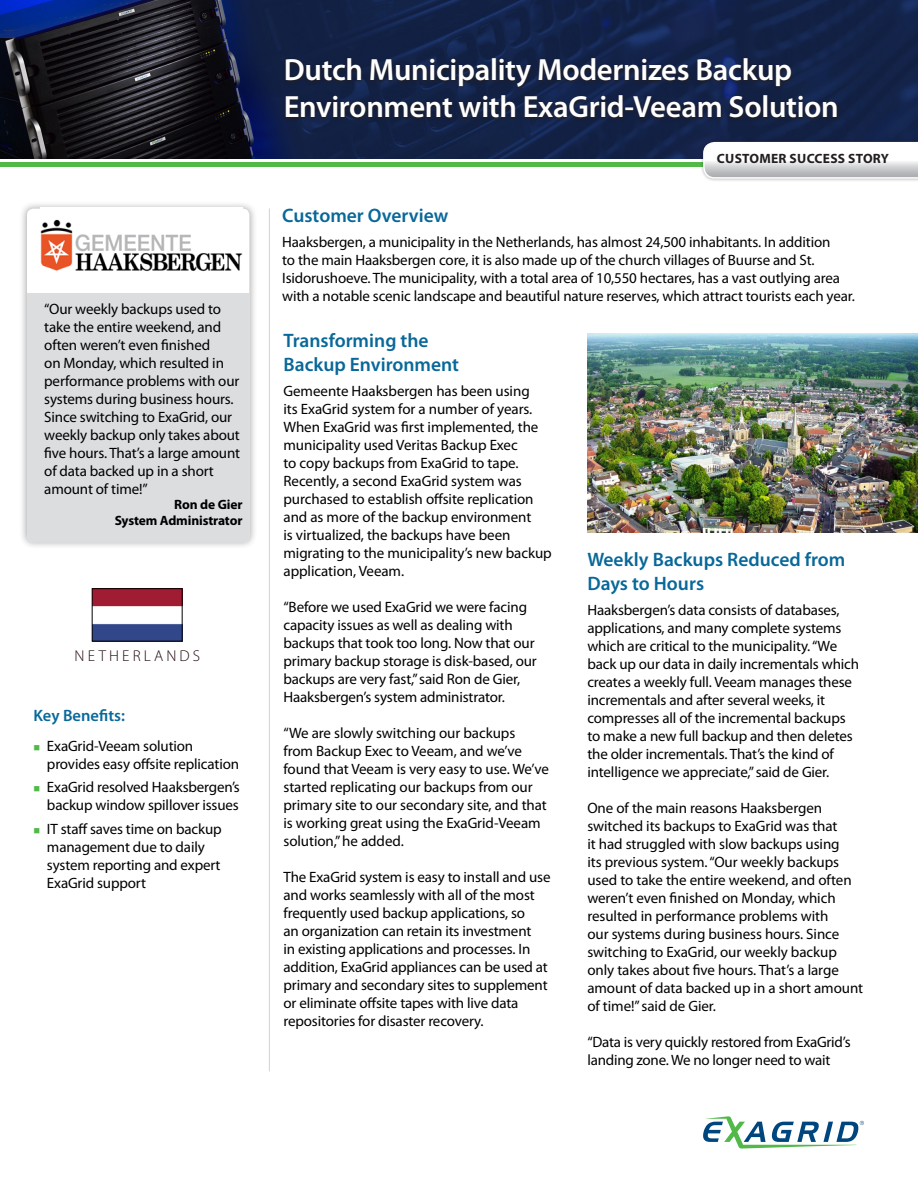
<style>
.page{position:relative;width:918px;height:1188px;background:#fff}
.page>*{position:absolute;margin:0;border:0;box-sizing:border-box;transform-origin:0 0}
.Headline{font:600 30.75px/36.9px "Myriad Pro";letter-spacing:-.01em;color:#fff}
.Blue_Paragraph_heade{font:600 19.5px/24px "Myriad Pro";color:#086899}
.Key_Benefits_headlin{font:600 16.5px "Myriad Pro";color:#086899}
.Key_Benefits_headlin-2{font:300 15.75px "Myriad Pro";letter-spacing:.2em;color:#1f0a0e}
.Blue_Paragraph_heade-2{font:15px/18px "Myriad Pro";letter-spacing:-.01em;color:#000}
.Body_Copy{font:15px/18px "Myriad Pro";letter-spacing:-.01em;color:#000}
.Customer_Quote{font:15px/18px "Myriad Pro";letter-spacing:-.01em;color:#000}
.Customer_Quote-2{font:700 13.5px "Myriad Pro";letter-spacing:-.01em;color:#000}
.t1{font:700 13.5px "Myriad Pro";letter-spacing:.02em;color:#231f20}
</style>
<div class="page">
<svg style="left:703px;top:1116px;width:161px;height:33px"></svg>
<div style="left:0;top:162px;width:918px;height:5px;background:#51b948"></div>
<img style="left:0;top:0;width:918px;height:159px">
<div style="left:700px;top:139px;width:218px;height:43px;background:#231f20;opacity:.4"></div>
<svg style="left:703px;top:142px;width:215px;height:37px"></svg>
<svg style="left:283px;top:57px;width:557px;height:66px;background:#16213f"></svg>
<hr style="left:269px;top:208px;width:1px;height:863px;background:#d1d2d4">
<div style="left:19px;top:201px;width:238px;height:349px;background:#231f20;opacity:.4"></div>
<div style="left:27px;top:209px;width:222px;height:333px;background:#fff;border-radius:7px"></div>
<div style="left:27px;top:294px;width:222px;height:248px;background:#dcdddf"></div>
<img style="left:587px;top:333px;width:331px;height:199px">
<img style="left:94px;top:590px;width:86px;height:49px">
<div style="left:92px;top:588px;width:90px;height:53px;border:1px solid #000"></div>
<img style="left:40px;top:208px;width:202px;height:64px">
<p class="Customer_Quote" style="left:44px;top:299px;width:197px">“Our weekly backups used to take the entire weekend, and often weren’t even finished<br>on Monday, which resulted in performance problems with our systems during business hours.<br>Since switching to ExaGrid, our weekly backup only takes about five hours. That’s a large amount of data backed up in a short amount of time!”</p>
<p class="Customer_Quote-2" style="left:174px;top:496px;width:70px">Ron de Gier</p>
<p class="Customer_Quote-2" style="left:115px;top:512px;width:129px">System Administrator</p>
<p class="Key_Benefits_headlin-2" style="left:75px;top:647px;width:127px">NETHERLANDS</p>
<p class="Key_Benefits_headlin" style="left:33px;top:705px;width:93px">Key Benefits:</p>
<p class="Blue_Paragraph_heade-2" style="left:47px;top:737px;width:194px">ExaGrid-Veeam solution provides easy offsite replication</p>
<p class="Blue_Paragraph_heade-2" style="left:47px;top:778px;width:194px">ExaGrid resolved Haaksbergen’s backup window spillover issues</p>
<p class="Blue_Paragraph_heade-2" style="left:47px;top:820px;width:176px">IT staff saves time on backup management due to daily system reporting and expert<br>ExaGrid support</p>
<p class="Headline" style="left:284px;top:50px;width:557px">Dutch Municipality Modernizes Backup<br>Environment with ExaGrid-Veeam Solution</p>
<p class="t1" style="left:717px;top:150px;width:174px">CUSTOMER SUCCESS STORY</p>
<p class="Blue_Paragraph_heade" style="left:282px;top:203px;width:168px">Customer Overview</p>
<p class="Body_Copy" style="left:282px;top:233px;width:574px">Haaksbergen, a municipality in the Netherlands, has almost 24,500 inhabitants. In addition<br>to the main Haaksbergen core, it is also made up of the church villages of Buurse and St.<br>Isidorushoeve. The municipality, with a total area of 10,550 hectares, has a vast outlying area with a notable scenic landscape and beautiful nature reserves, which attract tourists each year.</p>
<p class="Blue_Paragraph_heade" style="left:284px;top:328px;width:177px">Transforming the<br>Backup Environment</p>
<p class="Blue_Paragraph_heade-2" style="left:284px;top:382px;width:270px">Gemeente Haaksbergen has been using<br>its ExaGrid system for a number of years.<br>When ExaGrid was first implemented, the municipality used Veritas Backup Exec<br>to copy backups from ExaGrid to tape.<br>Recently, a second ExaGrid system was purchased to establish offsite replication and as more of the backup environment<br>is virtualized, the backups have been migrating to the municipality’s new backup application, Veeam.</p>
<p class="Blue_Paragraph_heade-2" style="left:284px;top:598px;width:255px">“Before we used ExaGrid we were facing capacity issues as well as dealing with backups that took too long. Now that our primary backup storage is disk-based, our backups are very fast,” said Ron de Gier, Haaksbergen’s system administrator.</p>
<p class="Blue_Paragraph_heade-2" style="left:284px;top:724px;width:267px">“We are slowly switching our backups<br>from Backup Exec to Veeam, and we’ve found that Veeam is very easy to use. We’ve started replicating our backups from our primary site to our secondary site, and that is working great using the ExaGrid-Veeam solution,” he added.</p>
<p class="Blue_Paragraph_heade-2" style="left:284px;top:868px;width:269px">The ExaGrid system is easy to install and use and works seamlessly with all of the most frequently used backup applications, so<br>an organization can retain its investment<br>in existing applications and processes. In addition, ExaGrid appliances can be used at primary and secondary sites to supplement or eliminate offsite tapes with live data repositories for disaster recovery.</p>
<p class="Blue_Paragraph_heade" style="left:587px;top:547px;width:260px">Weekly Backups Reduced from<br>Days to Hours</p>
<p class="Blue_Paragraph_heade-2" style="left:587px;top:600px;width:273px">Haaksbergen’s data consists of databases, applications, and many complete systems which are critical to the municipality. “We back up our data in daily incrementals which creates a weekly full. Veeam manages these incrementals and after several weeks, it compresses all of the incremental backups to make a new full backup and then deletes the older incrementals. That’s the kind of intelligence we appreciate,” said de Gier.</p>
<p class="Blue_Paragraph_heade-2" style="left:587px;top:798px;width:277px">One of the main reasons Haaksbergen switched its backups to ExaGrid was that<br>it had struggled with slow backups using<br>its previous system. “Our weekly backups used to take the entire weekend, and often weren’t even finished on Monday, which resulted in performance problems with<br>our systems during business hours. Since switching to ExaGrid, our weekly backup only takes about five hours. That’s a large amount of data backed up in a short amount of time!” said de Gier.</p>
<p class="Blue_Paragraph_heade-2" style="left:587px;top:1032px;width:265px">“Data is very quickly restored from ExaGrid’s landing zone. We no longer need to wait</p>
</div>
